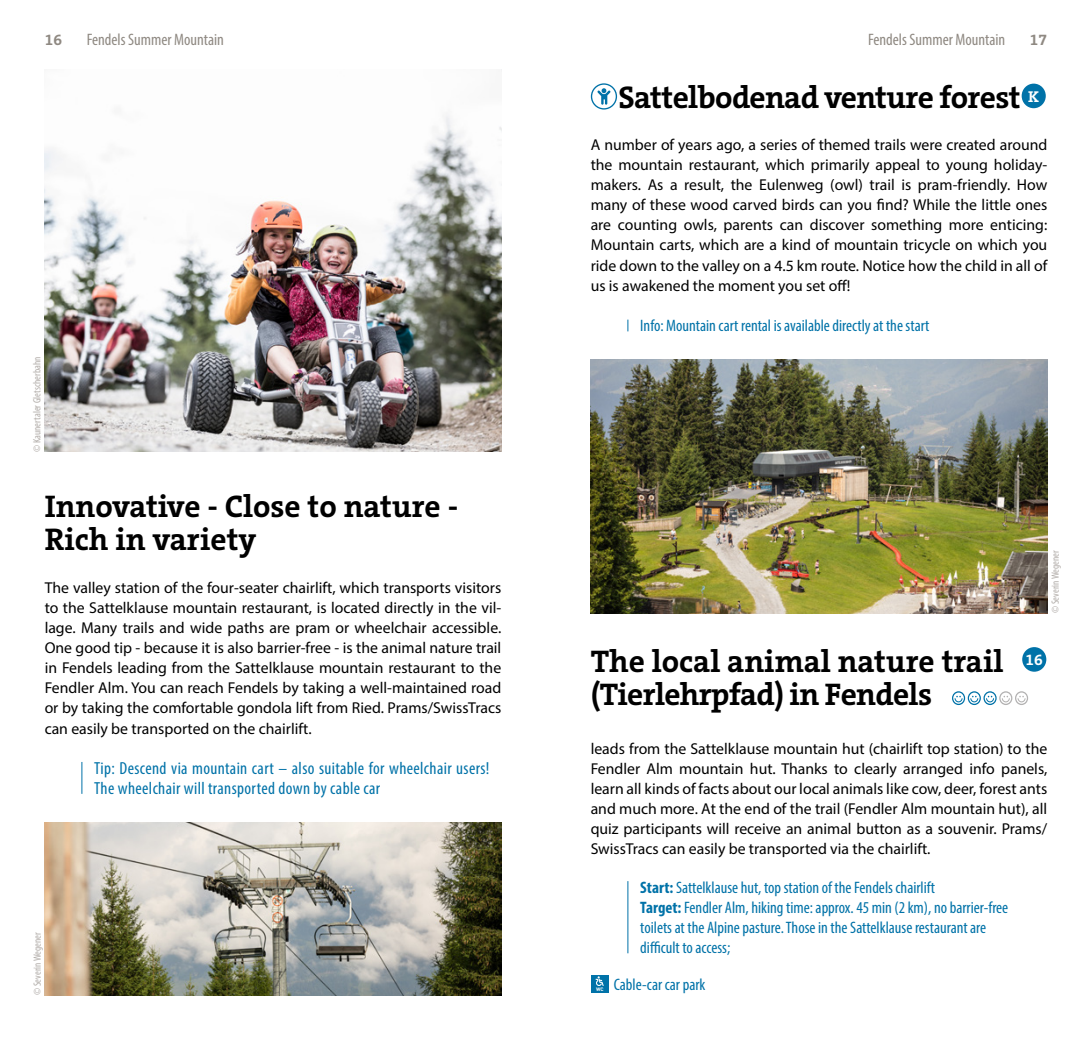
<style>
.page{position:relative;width:1092px;height:1042px;background:#fff}
.page>*{position:absolute;margin:0;border:0;box-sizing:border-box;transform-origin:0 0}
.t1{font:700 31.5px/33.2px "The Serif C5";letter-spacing:-.015em;color:#000}
.t2{font:condensed 17.5px/20.1px "Myriad Pro";letter-spacing:.02em;color:#0072a8}
.t3{font:condensed 16.62px/20.1px "Myriad Pro";color:#0072a8}
.t4{font:condensed 16.62px "Myriad Pro";color:#8f8982}
.t5{font:15.75px/20.1px "Myriad Pro";color:#000;text-align:justify}
.t6{font:700 15.75px "The Serif C5";color:#8f8982}
.t7{font:condensed 10.5px "Myriad Pro";color:#b1aca8}
.t8{font:700 4.9px "DIN Pro";color:#fff}
.s1{font-weight:700}
</style>
<div class="page">
<img style="left:45px;top:115px;width:456px;height:337px">
<hr style="left:81px;top:762px;width:1px;height:32px;background:#0072a8">
<hr style="left:627px;top:881px;width:1px;height:72px;background:#0072a8">
<svg style="left:591px;top:83px;width:26px;height:27px"></svg>
<div style="left:1021px;top:84px;width:24px;height:24px;background:#0072a8;border-radius:50%"></div>
<div style="left:1022px;top:647px;width:24px;height:25px;background:#0072a8;border-radius:50%"></div>
<svg style="left:952px;top:691px;width:76px;height:14px"></svg>
<img style="left:45px;top:822px;width:456px;height:173px">
<div style="left:590px;top:975px;width:18px;height:18px;background:#0072a8"></div>
<svg style="left:595px;top:976px;width:8px;height:10px"></svg>
<img style="left:590px;top:359px;width:457px;height:254px">
<p class="t6" style="left:45px;top:29px;width:19px">16</p>
<p class="t4" style="left:87px;top:29px;width:139px">Fendels Summer Mountain</p>
<p class="t4" style="left:868px;top:29px;width:139px">Fendels Summer Mountain</p>
<p class="t6" style="left:1029px;top:29px;width:19px">17</p>
<h1 class="t1" style="left:618px;top:81px;width:422px">Sattelbodenad venture forest <sup>K</sup></h1>
<p class="t5" style="left:590px;top:134px;width:458px">A number of years ago, a series of themed trails were created around the mountain restaurant, which primarily appeal to young holiday&shy;makers. As a result, the Eulenweg (owl) trail is pram-friendly. How many of these wood carved birds can you find? While the little ones are counting owls, parents can discover something more enticing:<br>Mountain carts, which are a kind of mountain tricycle on which you ride down to the valley on a 4.5 km route. Notice how the child in all of us is awakened the moment you set off!</p>
<p class="t7" style="left:31px;top:452px;width:97px;rotate:-90deg">© Kaunertaler Gletscherbahn</p>
<h1 class="t1" style="left:45px;top:489px;width:415px">Innovative - Close to nature -<br>Rich in variety</h1>
<p class="t5" style="left:45px;top:577px;width:458px">The valley station of the four-seater chairlift, which transports visitors to the Sattelklause mountain restaurant, is located directly in the vil&shy;lage. Many trails and wide paths are pram or wheelchair accessible.<br>One good tip - because it is also barrier-free - is the animal nature trail in Fendels leading from the Sattelklause mountain restaurant to the Fendler Alm. You can reach Fendels by taking a well-maintained road or by taking the comfortable gondola lift from Ried. Prams/SwissTracs can easily be transported on the chairlift.</p>
<p class="t2" style="left:94px;top:757px;width:396px">Tip: Descend via mountain cart – also suitable for wheelchair users!<br>The wheelchair will transported down by cable car</p>
<p class="t7" style="left:31px;top:995px;width:64px;rotate:-90deg">© Severin Wegener</p>
<p class="t3" style="left:640px;top:316px;width:291px">Info: Mountain cart rental is available directly at the start</p>
<p class="t7" style="left:1049px;top:613px;width:64px;rotate:-90deg">© Severin Wegener</p>
<h1 class="t1" style="left:590px;top:645px;width:454px">The local animal nature trail <sup>16 </sup>(Tierlehrpfad) in Fendels</h1>
<p class="t5" style="left:590px;top:738px;width:458px">leads from the Sattelklause mountain hut (chairlift top station) to the Fendler Alm mountain hut. Thanks to clearly arranged info panels, learn all kinds of facts about our local animals like cow, deer, forest ants and much more. At the end of the trail (Fendler Alm mountain hut), all quiz participants will receive an animal button as a souvenir. Prams/ SwissTracs can easily be transported via the chairlift.</p>
<p class="t3" style="left:640px;top:877px;width:369px"><span class="s1">Start:</span> Sattelklause hut, top station of the Fendels chairlift<br><span class="s1">Target:</span> Fendler Alm, hiking time: approx. 45 min (2 km), no barrier-free toilets at the Alpine pasture. Those in the Sattelklause restaurant are difficult to access;</p>
<p class="t8" style="left:596px;top:985px;width:9px">WC</p>
<p class="t3" style="left:613px;top:974px;width:93px">Cable-car car park</p>
</div>
